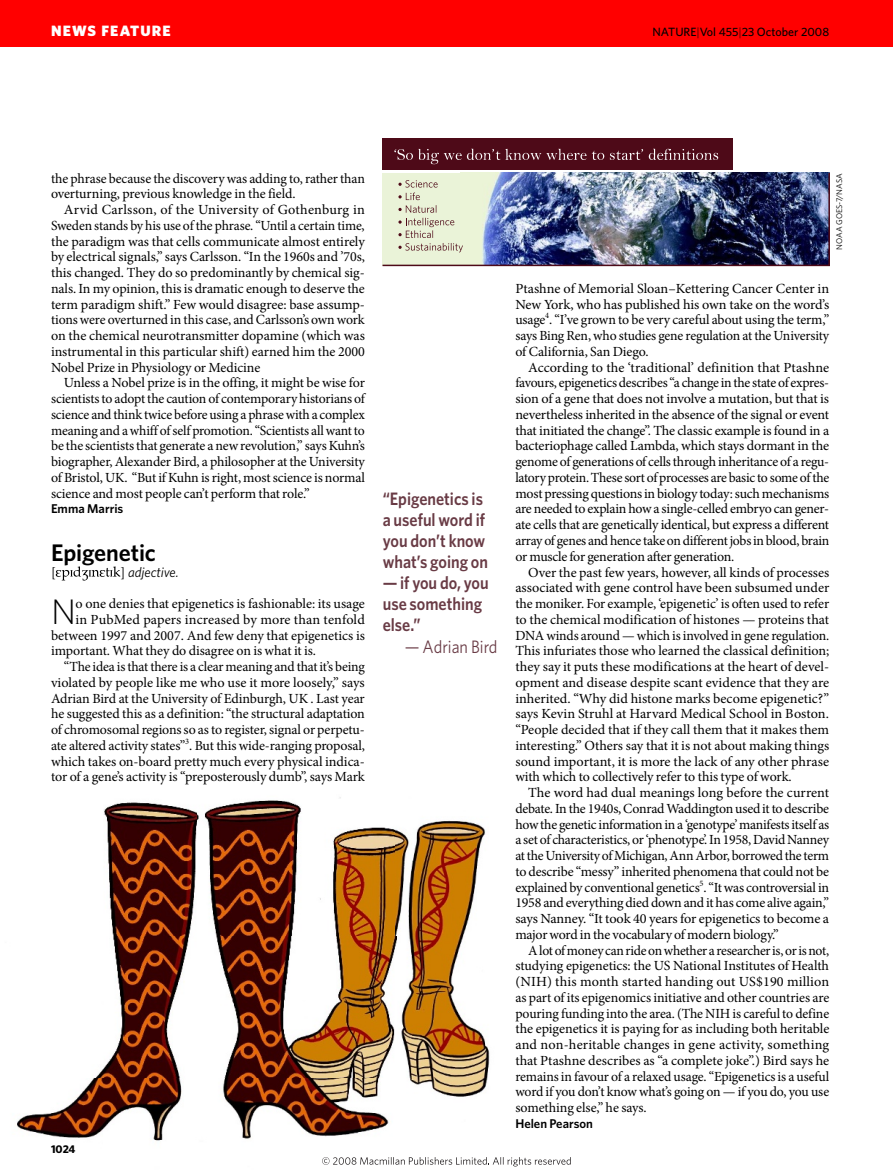
<style>
.page{position:relative;width:893px;height:1174px;background:#fff}
.page>*{position:absolute;margin:0;border:0;box-sizing:border-box;transform-origin:0 0}
.t1{font:300 35.4px "Whitney";color:#000}
.t2{font:600 24px "Whitney";letter-spacing:-.005em;color:#000}
.t3{font:600 18px/21px "Whitney";color:#693b45;scale:.9 1}
.t4{font:18px "Whitney";color:#693b45;scale:.9 1}
.t5{font:900 15px "Whitney";letter-spacing:.075em;color:#fff}
.t6{font:13.95px/15.8px "Minion Pro";letter-spacing:-.01em;color:#000;text-align:justify}
.t7{font:13.95px "Minion Pro";letter-spacing:.01em;color:#000}
.t8{font:italic 13.95px "Whitney";letter-spacing:-.005em;color:#000}
.t9{font:600 12.75px "Whitney";color:#000}
.t10{font:500 12px "Whitney";color:#000}
.t11{font:700 11.25px "Whitney";color:#000}
.t12{font:8.25px "Whitney";color:#000}
.s1{font-weight:300}
.s2{font-family:"Minion Pro";font-style:normal}
</style>
<div class="page">
<img style="left:17px;top:797px;width:473px;height:344px">
<div style="left:382px;top:139px;width:351px;height:31px;background:#4e0a18"></div>
<img style="left:382px;top:172px;width:448px;height:95px">
<svg style="left:398px;top:180px;width:65px;height:72px;background:#dbddc6"></svg>
<svg style="left:394px;top:149px;width:192px;height:15px"></svg>
<svg style="left:592px;top:151px;width:12px;height:9px"></svg>
<svg style="left:610px;top:149px;width:33px;height:11px"></svg>
<svg style="left:649px;top:149px;width:69px;height:11px"></svg>
<svg style="left:56px;top:566px;width:64px;height:14px"></svg>
<div style="left:0;top:0;width:893px;height:47px;background:#f00"></div>
<svg style="left:322px;top:1157px;width:249px;height:9px"></svg>
<p class="t5" style="left:51px;top:25px;width:121px">NEWS FEATURE</p>
<p class="t10" style="left:652px;top:27px;width:178px">NATURE<span class="s1">|</span>Vol 455<span class="s1">|</span>23 October 2008</p>
<p class="t6" style="left:51px;top:171px;width:315px">the phrase because the discovery was adding to, rather than overturning, previous knowledge in the field.</p>
<p class="t6" style="left:51px;top:203px;width:315px;text-indent:13px">Arvid Carlsson, of the University of Gothenburg in Sweden stands by his use of the phrase. “Until a certain time, the paradigm was that cells communicate almost entirely by electrical signals,” says Carlsson. “In the 1960s and ’70s, this changed. They do so predominantly by chemical sig&shy;nals. In my opinion, this is dramatic enough to deserve the term paradigm shift.” Few would disagree: base assump&shy;tions were overturned in this case, and Carlsson’s own work on the chemical neurotransmitter dopamine (which was instrumental in this particular shift) earned him the 2000<br>Nobel Prize in Physiology or Medicine</p>
<p class="t6" style="left:51px;top:376px;width:315px;text-indent:13px">Unless a Nobel prize is in the offing, it might be wise for scientists to adopt the caution of contemporary historians of science and think twice before using a phrase with a complex meaning and a whiff of self promotion. “Scientists all want to be the scientists that generate a new revolution,” says Kuhn’s biographer, Alexander Bird, a philosopher at the University of Bristol, UK. “But if Kuhn is right, most science is normal science and most people can’t perform that role.”</p>
<p class="t9" style="left:51px;top:504px;width:74px">Emma Marris</p>
<h2 class="t2" style="left:51px;top:543px;width:106px">Epigenetic</h2>
<p class="t6" style="left:51px;top:565px;width:6px">[</p>
<p class="t8" style="left:120px;top:566px;width:60px"><span class="s2">]</span> adjective.</p>
<h1 class="t1" style="left:51px;top:598px;width:27px">N</h1>
<p class="t6" style="left:76px;top:597px;width:291px">o one denies that epigenetics is fashionable: its usage</p>
<p class="t7" style="left:76px;top:614px;width:291px">in PubMed papers increased by more than tenfold</p>
<p class="t6" style="left:51px;top:628px;width:315px">between 1997 and 2007. And few deny that epigenetics is</p>
<p class="t6" style="left:51px;top:644px;width:267px">important. What they do disagree on is what it is.</p>
<p class="t6" style="left:64px;top:660px;width:303px">“The idea is that there is a clear meaning and that it’s being</p>
<p class="t6" style="left:51px;top:675px;width:315px">violated by people like me who use it more loosely,” says</p>
<p class="t6" style="left:51px;top:691px;width:315px">Adrian Bird at the University of Edinburgh, UK . Last year</p>
<p class="t6" style="left:51px;top:707px;width:315px">he suggested this as a definition: “the structural adaptation</p>
<p class="t6" style="left:51px;top:723px;width:315px">of chromosomal regions so as to register, signal or perpetu-</p>
<p class="t6" style="left:51px;top:738px;width:315px">ate altered activity states”<sup>3</sup>. But this wide-ranging proposal,</p>
<p class="t6" style="left:51px;top:754px;width:315px">which takes on-board pretty much every physical indica-</p>
<p class="t6" style="left:51px;top:770px;width:315px">tor of a gene’s activity is “preposterously dumb”, says Mark</p>
<p class="t3" style="left:383px;top:490px;width:119px">“Epigenetics is a useful word if you don’t know what’s going on</p>
<p class="t3" style="left:383px;top:574px;width:119px">— if you do, you use something else.”</p>
<p class="t4" style="left:405px;top:639px;width:104px">— Adrian Bird</p>
<p class="t11" style="left:51px;top:1144px;width:26px">1024</p>
<p class="t12" style="left:836px;top:250px;width:78px;rotate:-90deg">NOAA GOES-7/NASA</p>
<p class="t6" style="left:515px;top:282px;width:315px">Ptashne of Memorial Sloan–Kettering Cancer Center in New York, who has published his own take on the word’s usage<sup>4</sup>. “I’ve grown to be very careful about using the term,” says Bing Ren, who studies gene regulation at the University of California, San Diego.</p>
<p class="t6" style="left:515px;top:360px;width:315px;text-indent:13px">According to the ‘traditional’ definition that Ptashne favours, epigenetics describes “a change in the state of expres&shy;sion of a gene that does not involve a mutation, but that is nevertheless inherited in the absence of the signal or event that initiated the change”. The classic example is found in a bacteriophage called Lambda, which stays dormant in the genome of generations of cells through inheritance of a regu&shy;latory protein. These sort of processes are basic to some of the most pressing questions in biology today: such mechanisms are needed to explain how a single-celled embryo can gener&shy;ate cells that are genetically identical, but express a different array of genes and hence take on different jobs in blood, brain or muscle for generation after generation.</p>
<p class="t6" style="left:515px;top:565px;width:315px;text-indent:13px">Over the past few years, however, all kinds of processes associated with gene control have been subsumed under the moniker. For example, ‘epigenetic’ is often used to refer to the chemical modification of histones — proteins that DNA winds around — which is involved in gene regulation.<br>This infuriates those who learned the classical definition; they say it puts these modifications at the heart of devel&shy;opment and disease despite scant evidence that they are inherited. “Why did histone marks become epigenetic?” says Kevin Struhl at Harvard Medical School in Boston. “People decided that if they call them that it makes them interesting.” Others say that it is not about making things sound important, it is more the lack of any other phrase with which to collectively refer to this type of work.</p>
<p class="t6" style="left:515px;top:786px;width:315px;text-indent:13px">The word had dual meanings long before the current debate. In the 1940s, Conrad Waddington used it to describe how the genetic information in a ‘genotype’ manifests itself as a set of characteristics, or ‘phenotype’. In 1958, David Nanney at the University of Michigan, Ann Arbor, borrowed the term to describe “messy” inherited phenomena that could not be explained by conventional genetics<sup>5</sup>. “It was controversial in 1958 and everything died down and it has come alive again,” says Nanney. “It took 40 years for epigenetics to become a major word in the vocabulary of modern biology.”</p>
<p class="t6" style="left:515px;top:943px;width:315px;text-indent:13px">A lot of money can ride on whether a researcher is, or is not, studying epigenetics: the US National Institutes of Health (NIH) this month started handing out US$190 million as part of its epigenomics initiative and other countries are pouring funding into the area. (The NIH is careful to define the epigenetics it is paying for as including both heritable and non-heritable changes in gene activity, something that Ptashne describes as “a complete joke”.) Bird says he remains in favour of a relaxed usage. “Epigenetics is a useful word if you don’t know what’s going on — if you do, you use something else,” he says.</p>
<p class="t9" style="left:515px;top:1118px;width:79px">Helen Pearson</p>
</div>
